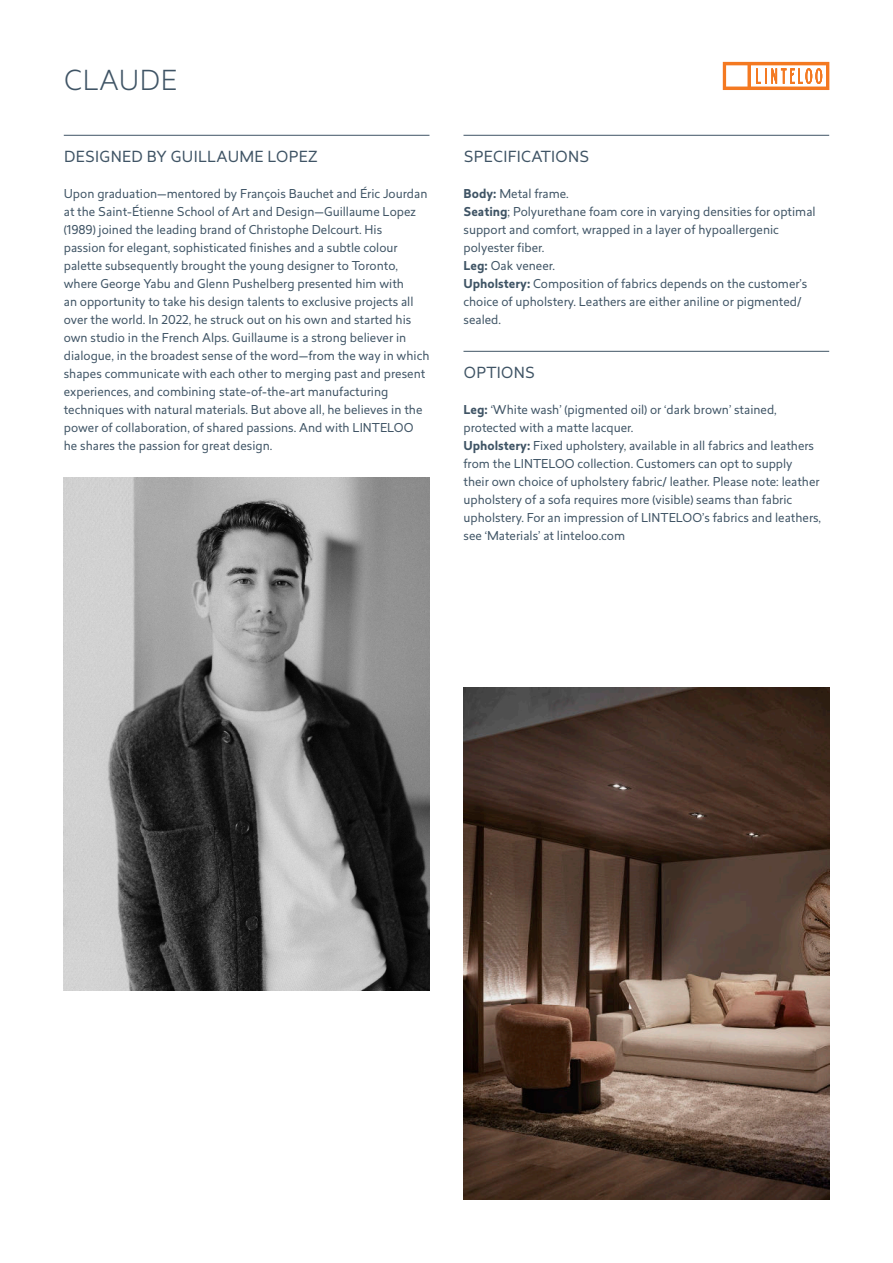
<style>
.page{position:relative;width:893px;height:1263px;background:#fff}
.page>*{position:absolute;margin:0;border:0;box-sizing:border-box;transform-origin:0 0}
.t1{font:300 27px "Revisal";letter-spacing:.02em;color:#3f5465}
.t2{font:15px "Revisal";letter-spacing:.02em;color:#3f5465}
.t3{font:12px/18px "Revisal";color:#3f5465}
.s1{font-weight:700}
</style>
<div class="page">
<svg style="left:723px;top:62px;width:106px;height:28px"></svg>
<hr style="left:64px;top:135px;width:365px;height:1px;background:#3f5465">
<hr style="left:463px;top:135px;width:366px;height:1px;background:#3f5465">
<hr style="left:463px;top:351px;width:366px;height:1px;background:#3f5465">
<img style="left:64px;top:477px;width:365px;height:513px">
<img style="left:464px;top:688px;width:366px;height:511px">
<h1 class="t1" style="left:64px;top:65px;width:114px">CLAUDE</h1>
<p class="t2" style="left:64px;top:148px;width:255px">DESIGNED BY GUILLAUME LOPEZ</p>
<p class="t3" style="left:64px;top:185px;width:367px">Upon graduation—mentored by François Bauchet and Éric Jourdan at the Saint-Étienne School of Art and Design—Guillaume Lopez (1989) joined the leading brand of Christophe Delcourt. His<br>passion for elegant, sophisticated finishes and a subtle colour palette subsequently brought the young designer to Toronto, where George Yabu and Glenn Pushelberg presented him with<br>an opportunity to take his design talents to exclusive projects all over the world. In 2022, he struck out on his own and started his own studio in the French Alps. Guillaume is a strong believer in dialogue, in the broadest sense of the word—from the way in which shapes communicate with each other to merging past and present experiences, and combining state-of-the-art manufacturing techniques with natural materials. But above all, he believes in the power of collaboration, of shared passions. And with LINTELOO he shares the passion for great design.</p>
<p class="t2" style="left:464px;top:148px;width:127px">SPECIFICATIONS</p>
<p class="t3" style="left:463px;top:185px;width:354px"><span class="s1">Body:</span> Metal frame.<br><span class="s1">Seating</span>; Polyurethane foam core in varying densities for optimal support and comfort, wrapped in a layer of hypoallergenic polyester fiber.<br><span class="s1">Leg:</span> Oak veneer.<br><span class="s1">Upholstery:</span> Composition of fabrics depends on the customer’s choice of upholstery. Leathers are either aniline or pigmented/ sealed.</p>
<p class="t2" style="left:464px;top:364px;width:73px">OPTIONS</p>
<p class="t3" style="left:463px;top:401px;width:359px"><span class="s1">Leg:</span> ‘White wash’ (pigmented oil) or ‘dark brown’ stained, protected with a matte lacquer.<br><span class="s1">Upholstery:</span> Fixed upholstery, available in all fabrics and leathers from the LINTELOO collection. Customers can opt to supply<br>their own choice of upholstery fabric/ leather. Please note: leather upholstery of a sofa requires more (visible) seams than fabric upholstery. For an impression of LINTELOO’s fabrics and leathers, see ‘Materials’ at linteloo.com</p>
</div>
